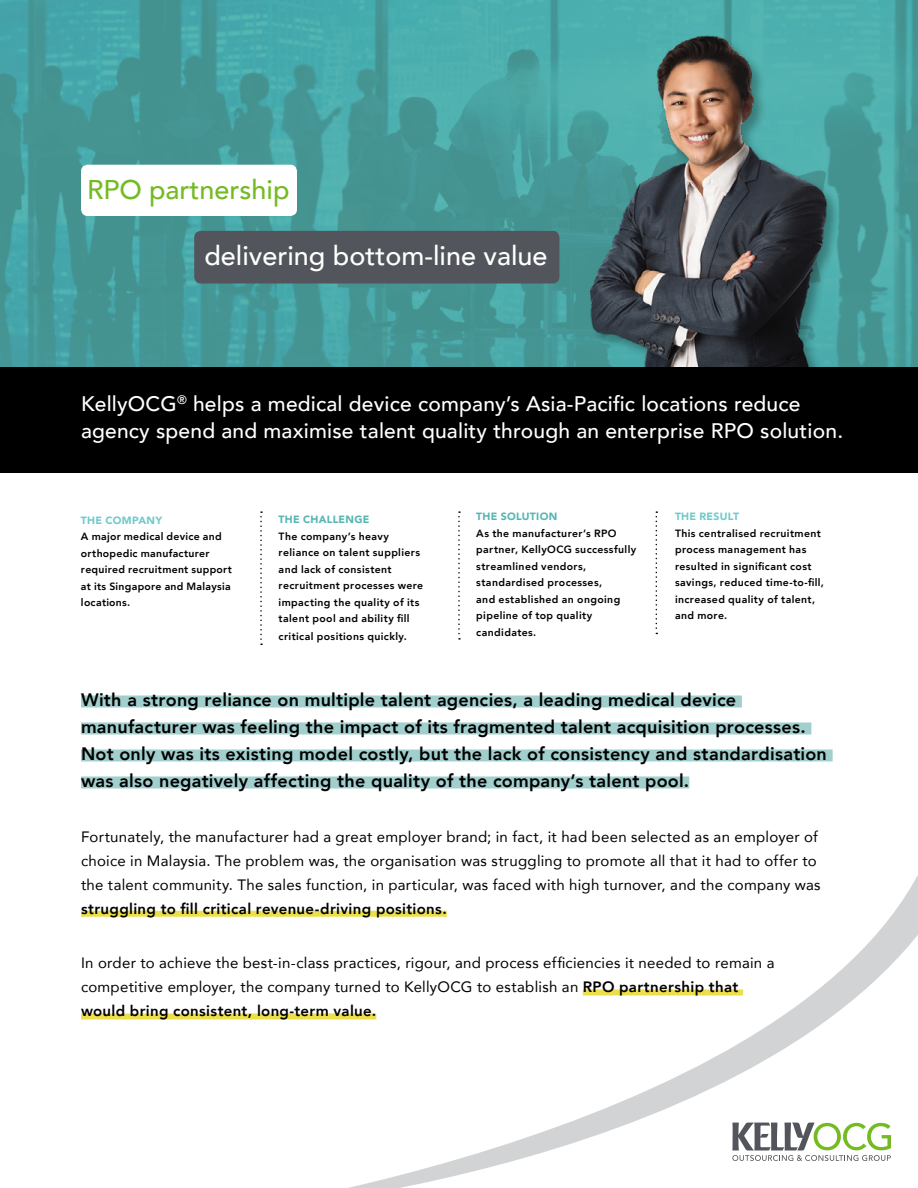
<style>
.page{position:relative;width:918px;height:1188px;background:#fff}
.page>*{position:absolute;margin:0;border:0;box-sizing:border-box;transform-origin:0 0}
.t1{font:500 27px "Avenir";color:#fff}
.t2{font:500 27px "Avenir";color:#74bb23}
.t3{font:500 21px/27px "Avenir";letter-spacing:.01em;color:#fff}
.t4{font:800 18px/27px "Avenir";letter-spacing:.015em;color:#000}
.t5{font:15px/24px "Avenir";letter-spacing:.015em;color:#000}
.t6{font:800 15px "Avenir";letter-spacing:.02em;color:#000}
.t7{font:800 10.5px/16.5px "Avenir";letter-spacing:.035em;color:#000}
.t8{font:900 10.5px "Avenir";letter-spacing:.025em;color:#55b6b2}
.t9{font:900 10.5px "Avenir";letter-spacing:.03em;color:#70cacb}
.s1{font-weight:800}
</style>
<div class="page">
<img style="left:0;top:0;width:918px;height:367px">
<img style="left:545px;top:28px;width:292px;height:339px">
<svg style="left:198px;top:875px;width:720px;height:313px"></svg>
<svg style="left:732px;top:1123px;width:159px;height:38px"></svg>
<div style="left:81px;top:695px;width:661px;height:12px;background:#a1cfcd"></div>
<div style="left:81px;top:722px;width:730px;height:12px;background:#a1cfcd"></div>
<div style="left:81px;top:749px;width:752px;height:12px;background:#a1cfcd"></div>
<div style="left:81px;top:776px;width:608px;height:12px;background:#a1cfcd"></div>
<div style="left:81px;top:911px;width:366px;height:6px;background:#ecdf4b"></div>
<div style="left:583px;top:989px;width:160px;height:6px;background:#ecdf4b"></div>
<div style="left:81px;top:1013px;width:295px;height:6px;background:#ecdf4b"></div>
<div style="left:0;top:367px;width:918px;height:105px;background:#000"></div>
<svg style="left:260px;top:511px;width:2px;height:134px"></svg>
<svg style="left:458px;top:511px;width:2px;height:129px"></svg>
<svg style="left:656px;top:511px;width:1px;height:123px"></svg>
<div style="left:81px;top:165px;width:216px;height:51px;background:#fff;border-radius:7px"></div>
<div style="left:194px;top:231px;width:365px;height:53px;background:#52555b;border-radius:7px"></div>
<h1 class="t2" style="left:87px;top:166px;width:204px">RPO partnership</h1>
<h1 class="t1" style="left:204px;top:233px;width:345px">delivering bottom-line value</h1>
<h2 class="t3" style="left:81px;top:389px;width:764px">KellyOCG<sup>®</sup> helps a medical device company’s Asia-Pacific locations reduce agency spend and maximise talent quality through an enterprise RPO solution.</h2>
<p class="t9" style="left:81px;top:511px;width:83px">THE COMPANY</p>
<p class="t7" style="left:81px;top:529px;width:152px">A major medical device and orthopedic manufacturer required recruitment support at its Singapore and Malaysia locations.</p>
<p class="t8" style="left:279px;top:511px;width:92px">THE CHALLENGE</p>
<p class="t7" style="left:279px;top:528px;width:146px">The company’s heavy reliance on talent suppliers and lack of consistent recruitment processes were impacting the quality of its talent pool and ability fill</p>
<p class="t7" style="left:279px;top:629px;width:130px">critical positions quickly.</p>
<p class="t8" style="left:476px;top:508px;width:83px">THE SOLUTION</p>
<p class="t7" style="left:476px;top:525px;width:162px">As the manufacturer’s RPO partner, KellyOCG successfully streamlined vendors, standardised processes,<br>and established an ongoing pipeline of top quality candidates.</p>
<p class="t9" style="left:675px;top:508px;width:66px">THE RESULT</p>
<p class="t7" style="left:675px;top:525px;width:151px">This centralised recruitment process management has resulted in significant cost savings, reduced time-to-fill, increased quality of talent, and more.</p>
<p class="t4" style="left:81px;top:686px;width:747px">With a strong reliance on multiple talent agencies, a leading medical device manufacturer was feeling the impact of its fragmented talent acquisition processes.<br>Not only was its existing model costly, but the lack of consistency and standardisation was also negatively affecting the quality of the company’s talent pool.</p>
<p class="t5" style="left:81px;top:824px;width:741px">Fortunately, the manufacturer had a great employer brand; in fact, it had been selected as an employer of choice in Malaysia. The problem was, the organisation was struggling to promote all that it had to offer to the talent community. The sales function, in particular, was faced with high turnover, and the company was</p>
<h3 class="t6" style="left:81px;top:897px;width:367px">struggling to fill critical revenue-driving positions.</h3>
<p class="t5" style="left:81px;top:951px;width:695px">In order to achieve the best-in-class practices, rigour, and process efficiencies it needed to remain a competitive employer, the company turned to KellyOCG to establish an <span class="s1">RPO partnership that would bring consistent, long-term value.</span></p>
</div>
